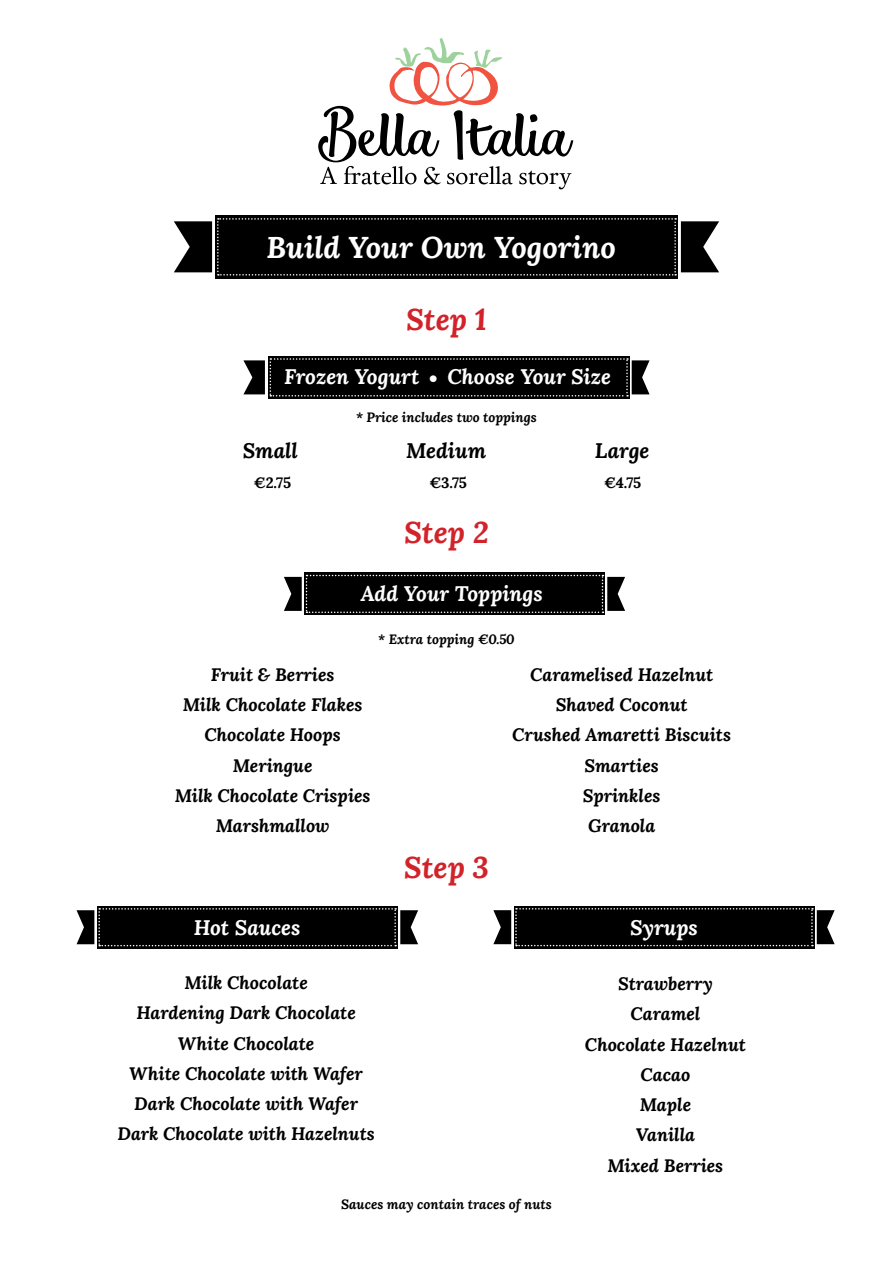
<style>
.page{position:relative;width:893px;height:1263px;background:#fff}
.page>*{position:absolute;margin:0;border:0;box-sizing:border-box;transform-origin:0 0}
.t1{font:italic 700 30px "Lora";color:#fff}
.t2{font:italic 700 30px "Lora";color:#d2232a}
.t3{font:italic 700 21px "Lora";color:#fff}
.t4{font:italic 700 21px "Lora";color:#000}
.t5{font:italic 700 18px/30.3px "Lora";color:#000;text-align:center}
.t6{font:700 15px "Lora";color:#000}
.t7{font:italic 700 13.5px "Lora";color:#000}
.s1{font-weight:400;font-style:normal;font-size:22.5px}
</style>
<div class="page">
<svg style="left:318px;top:38px;width:255px;height:151px"></svg>
<div style="left:215px;top:215px;width:463px;height:64px;background:#000"></div>
<svg style="left:174px;top:218px;width:545px;height:58px"></svg>
<div style="left:304px;top:573px;width:301px;height:42px;background:linear-gradient(to right,#000,#000)"></div>
<svg style="left:284px;top:575px;width:341px;height:38px;background:#121212"></svg>
<svg style="left:268px;top:356px;width:362px;height:43px;background:#080808"></svg>
<svg style="left:243px;top:358px;width:406px;height:38px;background:#0f0f0f"></svg>
<svg style="left:514px;top:906px;width:300px;height:42px"></svg>
<svg style="left:493px;top:908px;width:342px;height:38px;background:#101010"></svg>
<svg style="left:97px;top:906px;width:300px;height:42px"></svg>
<svg style="left:77px;top:908px;width:341px;height:38px;background:#111"></svg>
<h1 class="t1" style="left:267px;top:227px;width:351px">Build Your Own Yogorino</h1>
<h1 class="t2" style="left:406px;top:299px;width:82px">Step 1</h1>
<p class="t3" style="left:284px;top:362px;width:328px">Frozen Yogurt <span class="s1">•</span> Choose Your Size</p>
<p class="t7" style="left:356px;top:408px;width:182px">* Price includes two toppings</p>
<p class="t4" style="left:243px;top:436px;width:57px">Small</p>
<p class="t4" style="left:406px;top:436px;width:81px">Medium</p>
<p class="t4" style="left:595px;top:436px;width:56px">Large</p>
<p class="t6" style="left:254px;top:473px;width:39px">€2.75</p>
<p class="t6" style="left:429px;top:473px;width:39px">€3.75</p>
<p class="t6" style="left:604px;top:473px;width:39px">€4.75</p>
<h1 class="t2" style="left:404px;top:512px;width:86px">Step 2</h1>
<p class="t3" style="left:361px;top:580px;width:183px">Add Your Toppings</p>
<p class="t7" style="left:378px;top:630px;width:138px">* Extra topping €0.50</p>
<p class="t5" style="left:175px;top:659px;width:197px">Fruit &amp; Berries<br>Milk Chocolate Flakes<br>Chocolate Hoops<br>Meringue<br>Milk Chocolate Crispies<br>Marshmallow</p>
<p class="t5" style="left:512px;top:659px;width:220px">Caramelised Hazelnut<br>Shaved Coconut<br>Crushed Amaretti Biscuits<br>Smarties<br>Sprinkles<br>Granola</p>
<h1 class="t2" style="left:404px;top:847px;width:87px">Step 3</h1>
<p class="t3" style="left:194px;top:913px;width:108px">Hot Sauces</p>
<p class="t3" style="left:630px;top:913px;width:69px">Syrups</p>
<p class="t5" style="left:117px;top:967px;width:259px">Milk Chocolate<br>Hardening Dark Chocolate<br>White Chocolate<br>White Chocolate with Wafer<br>Dark Chocolate with Wafer<br>Dark Chocolate with Hazelnuts</p>
<p class="t7" style="left:341px;top:1195px;width:212px">Sauces may contain traces of nuts</p>
<p class="t5" style="left:585px;top:968px;width:162px">Strawberry<br>Caramel<br>Chocolate Hazelnut<br>Cacao<br>Maple<br>Vanilla<br>Mixed Berries</p>
</div>
